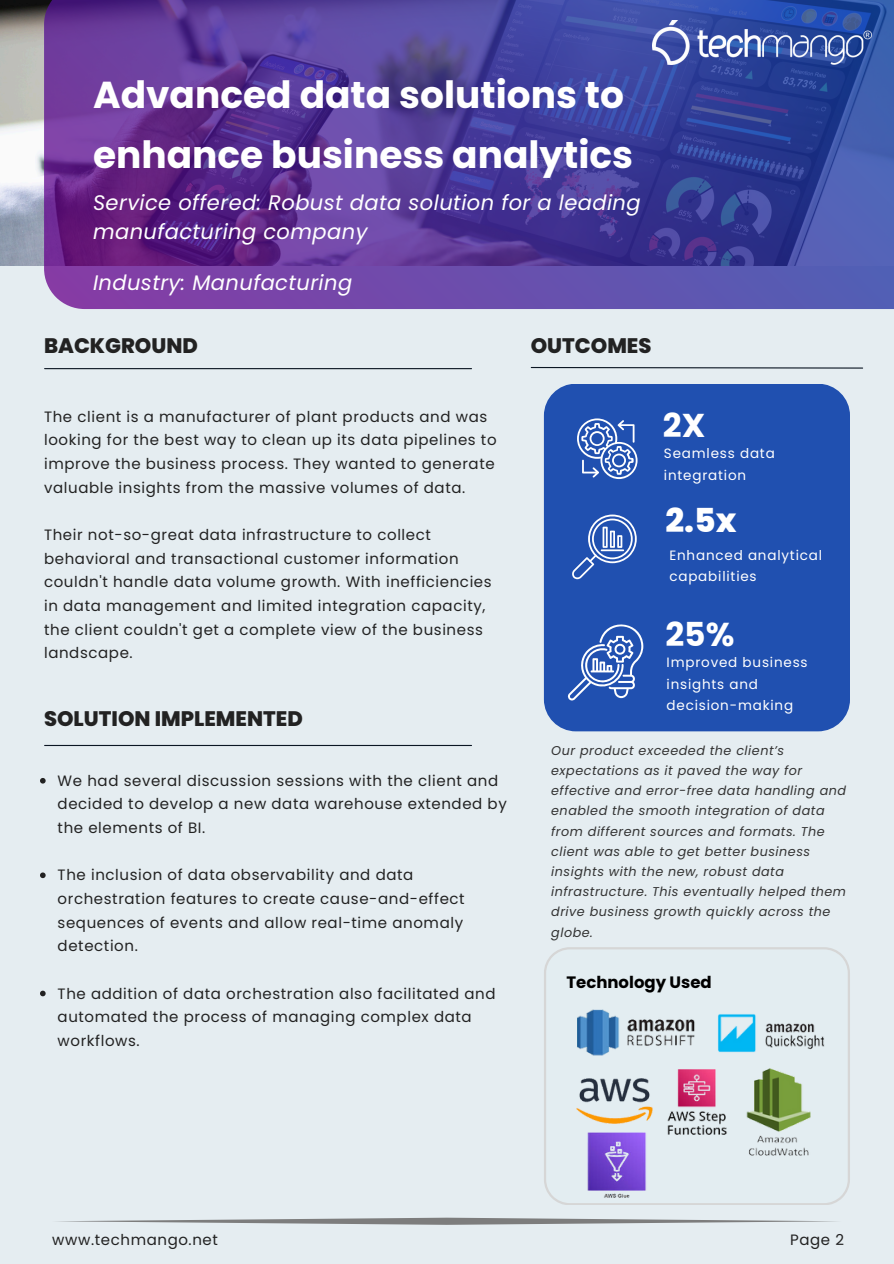
<style>
.page{position:relative;width:894px;height:1264px;background:#fff}
.page>*{position:absolute;margin:0;border:0;box-sizing:border-box;transform-origin:0 0}
.t1{font:700 37.5px/59.7px "Poppins";color:#fff}
.t2{font:700 33px "Poppins";color:#fff}
.t3{font:800 33px "Poppins";color:#fff}
.t4{font:italic 21px/29.2px "Poppins";letter-spacing:.02em;color:#fff}
.t5{font:800 21px "Poppins";color:#222}
.t6{font:700 16.5px "Poppins";color:#000}
.t7{font:15px/23.7px "Poppins";letter-spacing:.04em;color:#222}
.t8{font:13.5px/21.3px "Poppins";letter-spacing:.06em;color:#fff}
.t9{font:italic 12.75px/20.2px "Poppins";letter-spacing:.04em;color:#333}
</style>
<div class="page">
<div style="left:0;top:0;width:893px;height:1263px;background:#e5edf1"></div>
<hr style="left:45px;top:368px;width:426px;height:1px;background:#0b1623">
<div style="left:543px;top:383px;width:306px;height:348px;background:#2050b0;border-radius:32px"></div>
<svg style="left:57px;top:1217px;width:780px;height:7px"></svg>
<svg style="left:530px;top:366px;width:333px;height:3px"></svg>
<hr style="left:45px;top:745px;width:426px;height:1px;background:#0b1623">
<img style="left:0;top:0;width:44px;height:265px">
<svg style="left:44px;top:0;width:849px;height:309px;background:#533f9b"></svg>
<img style="left:652px;top:21px;width:219px;height:43px">
<svg style="left:544px;top:947px;width:305px;height:257px"></svg>
<svg style="left:577px;top:418px;width:60px;height:61px"></svg>
<svg style="left:572px;top:514px;width:64px;height:65px"></svg>
<svg style="left:567px;top:624px;width:77px;height:76px"></svg>
<img style="left:573px;top:1009px;width:123px;height:47px">
<img style="left:656px;top:1069px;width:81px;height:65px">
<img style="left:710px;top:1011px;width:119px;height:45px">
<img style="left:740px;top:1062px;width:76px;height:103px">
<img style="left:576px;top:1078px;width:76px;height:45px">
<svg style="left:40px;top:778px;width:6px;height:5px"></svg>
<svg style="left:40px;top:872px;width:6px;height:6px"></svg>
<svg style="left:40px;top:990px;width:6px;height:6px"></svg>
<img style="left:580px;top:1129px;width:72px;height:71px">
<p class="t1" style="left:93px;top:65px;width:541px">Advanced data solutions to enhance business analytics</p>
<p class="t4" style="left:93px;top:187px;width:549px">Service offered: Robust data solution for a leading manufacturing company</p>
<p class="t4" style="left:93px;top:268px;width:261px">Industry: Manufacturing</p>
<p class="t5" style="left:44px;top:331px;width:155px">BACKGROUND</p>
<h2 class="t7" style="left:44px;top:404px;width:454px">The client is a manufacturer of plant products and was looking for the best way to clean up its data pipelines to improve the business process. They wanted to generate valuable insights from the massive volumes of data.</h2>
<p class="t7" style="left:44px;top:523px;width:449px">Their not-so-great data infrastructure to collect behavioral and transactional customer information couldn't handle data volume growth. With inefficiencies in data management and limited integration capacity, the client couldn't get a complete view of the business landscape.</p>
<h1 class="t5" style="left:44px;top:704px;width:260px">SOLUTION IMPLEMENTED</h1>
<p class="t7" style="left:58px;top:768px;width:450px">We had several discussion sessions with the client and decided to develop a new data warehouse extended by the elements of BI.</p>
<p class="t7" style="left:58px;top:863px;width:408px">The inclusion of data observability and data orchestration features to create cause-and-effect sequences of events and allow real-time anomaly detection.</p>
<h6 class="t7" style="left:58px;top:981px;width:439px">The addition of data orchestration also facilitated and automated the process of managing complex data workflows.</h6>
<p class="t5" style="left:530px;top:331px;width:122px">OUTCOMES</p>
<p class="t2" style="left:662px;top:403px;width:44px">2X</p>
<h2 class="t8" style="left:663px;top:443px;width:112px">Seamless data integration</h2>
<h3 class="t3" style="left:665px;top:497px;width:73px">2.5x</h3>
<p class="t8" style="left:669px;top:544px;width:154px">Enhanced analytical capabilities</p>
<p class="t2" style="left:665px;top:611px;width:70px">25%</p>
<p class="t8" style="left:666px;top:652px;width:142px">Improved business insights and decision-making</p>
<p class="t9" style="left:551px;top:740px;width:296px">Our product exceeded the client’s expectations as it paved the way for effective and error-free data handling and enabled the smooth integration of data from different sources and formats. The client was able to get better business insights with the new, robust data infrastructure. This eventually helped them drive business growth quickly across the globe.</p>
<p class="t6" style="left:566px;top:970px;width:147px">Technology Used</p>
<p class="t7" style="left:52px;top:1228px;width:167px">www.techmango.net</p>
<p class="t7" style="left:789px;top:1228px;width:55px">Page 2</p>
</div>
